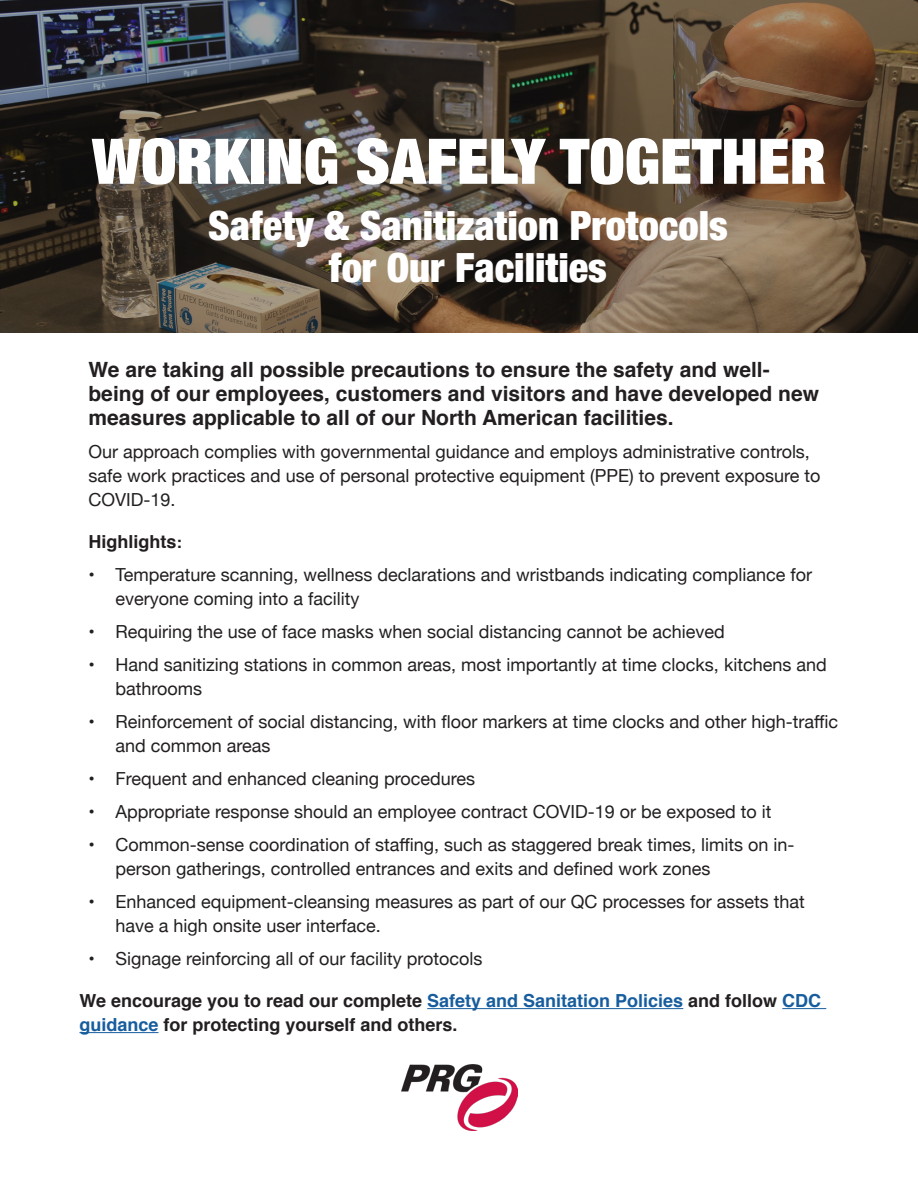
<style>
.page{position:relative;width:918px;height:1188px;background:#fff}
.page>*{position:absolute;margin:0;border:0;box-sizing:border-box;transform-origin:0 0}
.t1{font:900 condensed 63px "Helvetica Neue LT Std";letter-spacing:.005em;color:#fff}
.Paragraph_Style_1{font:900 condensed 40.5px "Helvetica Neue LT Std";color:#fff}
.t2{font:700 21px/24px "Helvetica";color:#231f20}
.t3{font:18px/24px "Helvetica Neue";color:#231f20}
.t4{font:700 18px/24px "Helvetica";color:#231f20}
.s1{font-size:16.5px}
.s2{color:#175d9e}
</style>
<div class="page">
<img style="left:401px;top:1065px;width:117px;height:65px">
<img style="left:0;top:0;width:918px;height:333px">
<hr style="left:427px;top:1008px;width:256px;height:1px;background:#175d9e">
<hr style="left:782px;top:1008px;width:44px;height:1px;background:#175d9e">
<hr style="left:80px;top:1032px;width:79px;height:1px;background:#175d9e">
<p class="t1" style="left:92px;top:119px;width:736px">WORKING SAFELY TOGETHER</p>
<p class="Paragraph_Style_1" style="left:208px;top:201px;width:521px">Safety &amp; Sanitization Protocols</p>
<p class="Paragraph_Style_1" style="left:329px;top:243px;width:280px">for Our Facilities</p>
<p class="t2" style="left:88px;top:358px;width:732px">We are taking all possible precautions to ensure the safety and well&shy;being of our employees, customers and visitors and have developed new measures applicable to all of our North American facilities.</p>
<p class="t3" style="left:88px;top:441px;width:734px">Our approach complies with governmental guidance and employs administrative controls, safe work practices and use of personal protective equipment (PPE) to prevent exposure to<br>COVID-19.</p>
<p class="t4" style="left:88px;top:530px;width:95px">Highlights<span class="s1">:</span></p>
<p class="t3" style="left:116px;top:564px;width:698px;text-indent:-27px">• Temperature scanning, wellness declarations and wristbands indicating compliance for everyone coming into a facility</p>
<p class="t3" style="left:88px;top:621px;width:638px">• Requiring the use of face masks when social distancing cannot be achieved</p>
<p class="t3" style="left:116px;top:654px;width:713px;text-indent:-27px">• Hand sanitizing stations in common areas, most importantly at time clocks, kitchens and bathrooms</p>
<p class="t3" style="left:116px;top:711px;width:724px;text-indent:-27px">• Reinforcement of social distancing, with floor markers at time clocks and other high-traffic and common areas</p>
<p class="t3" style="left:88px;top:768px;width:388px">• Frequent and enhanced cleaning procedures</p>
<p class="t3" style="left:88px;top:801px;width:685px">• Appropriate response should an employee contract COVID-19 or be exposed to it</p>
<p class="t3" style="left:116px;top:834px;width:680px;text-indent:-27px">• Common-sense coordination of staffing, such as staggered break times, limits on in&shy;person gatherings, controlled entrances and exits and defined work zones</p>
<p class="t3" style="left:116px;top:891px;width:691px;text-indent:-27px">• Enhanced equipment-cleansing measures as part of our QC processes for assets that have a high onsite user interface.</p>
<p class="t3" style="left:88px;top:948px;width:395px">• Signage reinforcing all of our facility protocols</p>
<p class="t4" style="left:80px;top:989px;width:743px">We encourage you to read our complete <span class="s2">Safety and Sanitation Policies</span> and follow <span class="s2">CDC guidance</span> for protecting yourself and others.</p>
</div>
